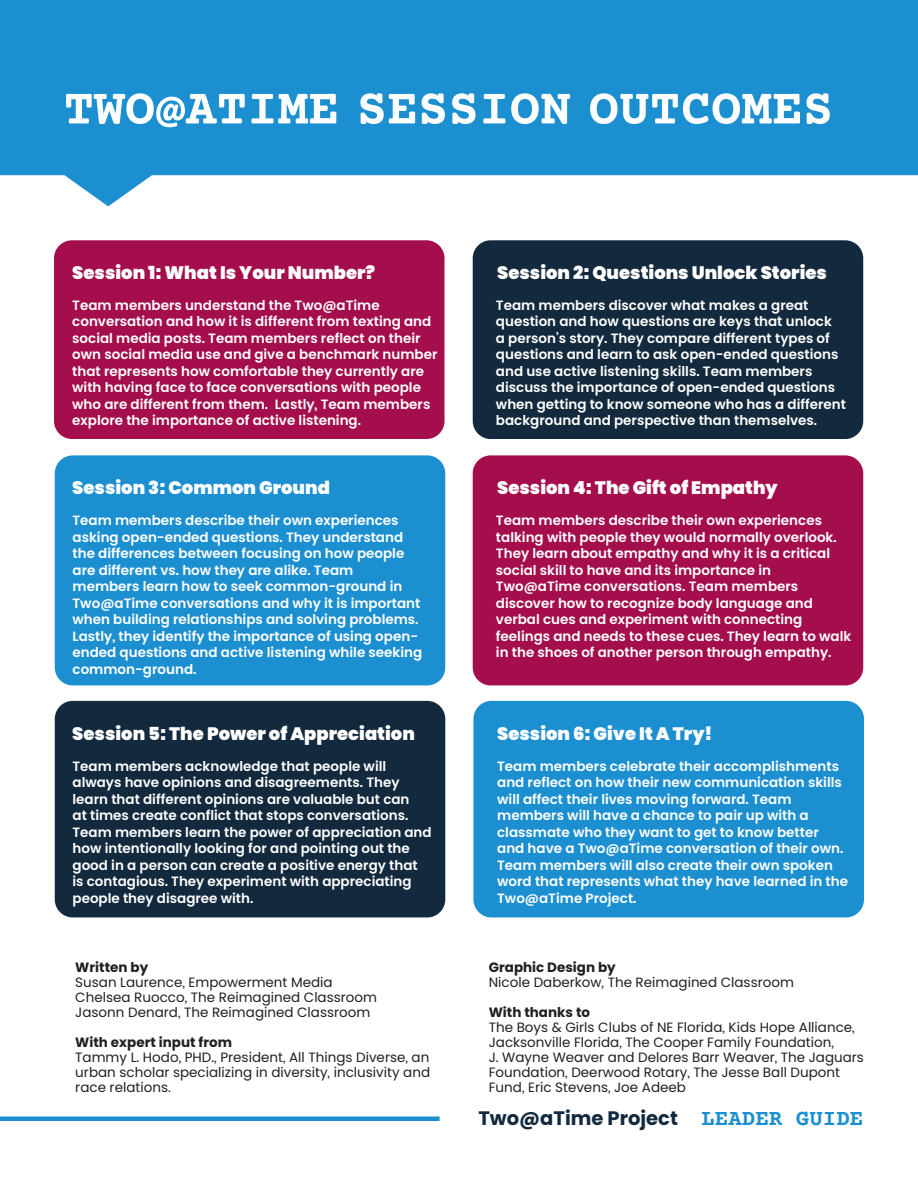
<style>
.page{position:relative;width:918px;height:1188px;background:#fff}
.page>*{position:absolute;margin:0;border:0;box-sizing:border-box;transform-origin:0 0}
.t1{font:700 51px "Courier Prime";color:#fff}
.t2{font:700 19.5px "Poppins";color:#13293d}
.Body{font:900 18px "Poppins";color:#fff}
.Body-2{font:600 13.5px/16.5px "Poppins";color:#fff}
.Body-3{font:13.5px/15px "Poppins";color:#231f20;text-align:justify}
.Body-4{font:700 13.5px "Poppins";color:#231f20}
.s1{font-family:"Courier Prime";font-size:22.5px;color:#1c8fd1}
</style>
<div class="page">
<div style="left:0;top:1116px;width:440px;height:5px;background:#1c8fd1"></div>
<svg style="left:0;top:0;width:918px;height:206px;background:#3c9fd7"></svg>
<div style="left:54px;top:240px;width:391px;height:199px;background:#a40e4c;border-radius:18px"></div>
<div style="left:473px;top:240px;width:390px;height:199px;background:#13293d;border-radius:18px"></div>
<div style="left:473px;top:455px;width:390px;height:230px;background:#a40e4c;border-radius:18px"></div>
<div style="left:55px;top:455px;width:390px;height:230px;background:#1c8fd1;border-radius:18px"></div>
<div style="left:55px;top:701px;width:390px;height:216px;background:#13293d;border-radius:18px"></div>
<div style="left:473px;top:701px;width:391px;height:216px;background:#1c8fd1;border-radius:18px"></div>
<p class="t1" style="left:64px;top:79px;width:771px">TWO@ATIME SESSION OUTCOMES</p>
<p class="Body" style="left:72px;top:262px;width:304px">Session 1: What Is Your Number?</p>
<p class="Body-2" style="left:72px;top:297px;width:367px">Team members understand the Two@aTime conversation and how it is different from texting and social media posts. Team members reflect on their own social media use and give a benchmark number that represents how comfortable they currently are with having face to face conversations with people who are different from them. Lastly, Team members explore the importance of active listening.</p>
<p class="Body-2" style="left:496px;top:297px;width:352px">Team members discover what makes a great question and how questions are keys that unlock<br>a person’s story. They compare different types of questions and learn to ask open-ended questions and use active listening skills. Team members discuss the importance of open-ended questions when getting to know someone who has a different background and perspective than themselves.</p>
<p class="Body" style="left:497px;top:262px;width:331px">Session 2: Questions Unlock Stories</p>
<p class="Body" style="left:72px;top:477px;width:259px">Session 3: Common Ground</p>
<p class="Body-2" style="left:73px;top:512px;width:351px">Team members describe their own experiences asking open-ended questions. They understand the differences between focusing on how people are different vs. how they are alike. Team members learn how to seek common-ground in Two@aTime conversations and why it is important when building relationships and solving problems.<br>Lastly, they identify the importance of using open&shy;ended questions and active listening while seeking common-ground.</p>
<p class="Body" style="left:497px;top:477px;width:282px">Session 4: The Gift of Empathy</p>
<p class="Body-2" style="left:496px;top:512px;width:357px">Team members describe their own experiences talking with people they would normally overlook.<br>They learn about empathy and why it is a critical social skill to have and its importance in Two@aTime conversations. Team members discover how to recognize body language and verbal cues and experiment with connecting feelings and needs to these cues. They learn to walk in the shoes of another person through empathy.</p>
<p class="Body" style="left:72px;top:723px;width:344px">Session 5: The Power of Appreciation</p>
<p class="Body" style="left:497px;top:723px;width:217px">Session 6: Give It A Try!</p>
<p class="Body-2" style="left:73px;top:758px;width:361px">Team members acknowledge that people will always have opinions and disagreements. They learn that different opinions are valuable but can<br>at times create conflict that stops conversations.<br>Team members learn the power of appreciation and how intentionally looking for and pointing out the good in a person can create a positive energy that is contagious. They experiment with appreciating people they disagree with.</p>
<p class="Body-2" style="left:497px;top:758px;width:352px">Team members celebrate their accomplishments and reflect on how their new communication skills will affect their lives moving forward. Team members will have a chance to pair up with a classmate who they want to get to know better and have a Two@aTime conversation of their own.<br>Team members will also create their own spoken word that represents what they have learned in the Two@aTime Project.</p>
<p class="Body-4" style="left:75px;top:960px;width:74px">Written by</p>
<p class="Body-3" style="left:75px;top:975px;width:259px">Susan Laurence, Empowerment Media</p>
<p class="Body-3" style="left:75px;top:990px;width:303px">Chelsea Ruocco, The Reimagined Classroom</p>
<p class="Body-3" style="left:75px;top:1005px;width:297px">Jasonn Denard, The Reimagined Classroom</p>
<p class="Body-4" style="left:75px;top:1035px;width:158px">With expert input from</p>
<p class="Body-3" style="left:75px;top:1050px;width:356px">Tammy L. Hodo, PHD., President, All Things Diverse, an urban scholar specializing in diversity, inclusivity and race relations.</p>
<p class="Body-4" style="left:489px;top:960px;width:128px">Graphic Design by</p>
<p class="Body-3" style="left:489px;top:975px;width:307px">Nicole Daberkow, The Reimagined Classroom</p>
<p class="Body-4" style="left:489px;top:1005px;width:103px">With thanks to</p>
<p class="Body-3" style="left:489px;top:1020px;width:377px;text-align:left">The Boys &amp; Girls Clubs of NE Florida, Kids Hope Alliance, Jacksonville Florida, The Cooper Family Foundation,<br>J. Wayne Weaver and Delores Barr Weaver, The Jaguars Foundation, Deerwood Rotary, The Jesse Ball Dupont Fund, Eric Stevens, Joe Adeeb</p>
<h2 class="t2" style="left:478px;top:1107px;width:386px">Two@aTime Project <span class="s1">LEADER GUIDE</span></h2>
</div>
